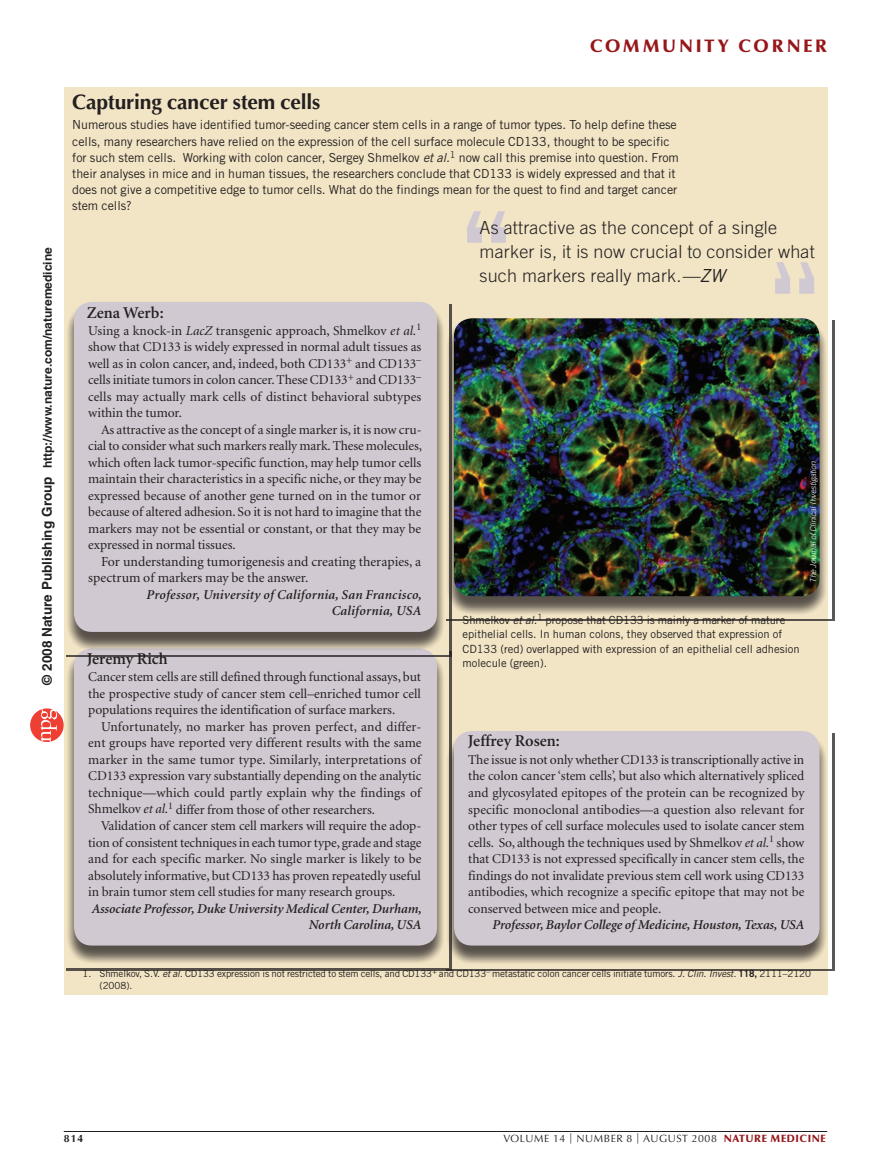
<style>
.page{position:relative;width:891px;height:1175px;background:#fff}
.page>*{position:absolute;margin:0;border:0;box-sizing:border-box;transform-origin:0 0}
.t1{font:108px "Trade Gothic Bold Two";color:#d1c9d1}
.t2{font:700 21px "Optima";letter-spacing:-.01em;color:#231f20}
.t3{font:300 18px/24px "Trade Gothic";letter-spacing:.01em;color:#231f20}
.t4{font:900 18px "Optima";letter-spacing:.15em;color:#961619}
.t5{font:600 16.5px "Minion";color:#231f20}
.t6{font:13.8px/16.5px "Minion";color:#231f20}
.t7{font:13.5px/16.5px "Minion";letter-spacing:-.005em;color:#231f20;text-align:justify}
.t8{font:italic 600 13.5px/16.5px "Minion";letter-spacing:-.005em;color:#231f20;text-align:right}
.t9{font:italic 600 13.5px/16.5px "Minion";letter-spacing:.015em;color:#231f20;text-align:right}
.t10{font:12.45px/16.2px "Trade Gothic";letter-spacing:-.005em;color:#231f20}
.t11{font:700 12px "Helvetica";color:#231f1f}
.t12{font:11.25px/14.2px "Trade Gothic";letter-spacing:-.005em;color:#231f20}
.t13{font:10.5px "Optima";letter-spacing:.05em;color:#231f20}
.t14{font:700 10.5px "Optima";color:#231f20}
.t15{font:9.75px/12px "Trade Gothic";letter-spacing:-.01em;color:#231f20}
.t16{font:italic 300 8.25px "Trade Gothic";color:#fff}
.s1{font-size:13.5px}
.s2{font-family:"Helvetica Bold 2";font-weight:400;font-size:13.5px}
.s3{font-style:italic}
.s4{font-weight:400;font-style:italic}
.s5{font-weight:700}
.s6{font-weight:900;color:#961619}
</style>
<div class="page">
<div style="left:64px;top:87px;width:763px;height:908px;background:#f2e5c5"></div>
<div style="left:66px;top:650px;width:385px;height:320px;background:#231f20;opacity:.75"></div>
<div style="left:74px;top:648px;width:363px;height:297px;background:#d1c9d1;border-radius:18px"></div>
<div style="left:66px;top:304px;width:385px;height:353px;background:#231f20;opacity:.75"></div>
<div style="left:74px;top:302px;width:363px;height:330px;background:#d1c9d1;border-radius:18px"></div>
<div style="left:446px;top:320px;width:389px;height:301px;background:#231f20;opacity:.75"></div>
<img style="left:454px;top:318px;width:366px;height:278px">
<div style="left:446px;top:733px;width:389px;height:238px;background:#231f20;opacity:.75"></div>
<div style="left:454px;top:731px;width:366px;height:214px;background:#d1c9d1;border-radius:18px"></div>
<hr style="left:64px;top:1131px;width:763px;height:1px;background:#231f20">
<svg style="left:30px;top:708px;width:34px;height:34px"></svg>
<p class="t11" style="left:40px;top:685px;width:439px;rotate:-90deg"><span class="s1">© 200</span><span class="s2">8</span> <span class="s1">Nature Publishing Group</span> http://www.nature.com/naturemedicine</p>
<h3 class="t4" style="left:590px;top:35px;width:239px">COMMUNITY CORNER</h3>
<h2 class="t2" style="left:72px;top:90px;width:250px">Capturing cancer stem cells</h2>
<p class="t10" style="left:72px;top:117px;width:608px">Numerous studies have identified tumor-seeding cancer stem cells in a range of tumor types. To help define these cells, many researchers have relied on the expression of the cell surface molecule CD133, thought to be specific for such stem cells. Working with colon cancer, Sergey Shmelkov <span class="s3">et al.</span><sup>1</sup> now call this premise into question. From their analyses in mice and in human tissues, the researchers conclude that CD133 is widely expressed and that it does not give a competitive edge to tumor cells. What do the findings mean for the quest to find and target cancer stem cells?</p>
<h1 class="t1" style="left:463px;top:185px;width:49px">“</h1>
<h3 class="t3" style="left:480px;top:215px;width:337px">As attractive as the concept of a single marker is, it is now crucial to consider what such markers really mark.<span class="s4">—ZW</span></h3>
<p class="t5" style="left:87px;top:304px;width:78px">Zena Werb:</p>
<p class="t7" style="left:88px;top:323px;width:335px">Using a knock-in <span class="s3">LacZ</span> transgenic approach, Shmelkov <span class="s3">et al.</span><sup>1 </sup>show that CD133 is widely expressed in normal adult tissues as well as in colon cancer, and, indeed, both CD133<sup>+</sup> and CD133<sup>– </sup>cells initiate tumors in colon cancer. These CD133<sup>+</sup> and CD133<sup>– </sup>cells may actually mark cells of distinct behavioral subtypes within the tumor.</p>
<p class="t7" style="left:88px;top:422px;width:335px;text-indent:13px">As attractive as the concept of a single marker is, it is now cru&shy;cial to consider what such markers really mark. These molecules, which often lack tumor-specific function, may help tumor cells maintain their characteristics in a specific niche, or they may be expressed because of another gene turned on in the tumor or because of altered adhesion. So it is not hard to imagine that the markers may not be essential or constant, or that they may be expressed in normal tissues.</p>
<p class="t6" style="left:88px;top:554px;width:334px;text-indent:13px">For understanding tumorigenesis and creating therapies, a spectrum of markers may be the answer.</p>
<p class="t9" style="left:147px;top:587px;width:277px">Professor, University of California, San Francisco,<br>California, USA</p>
<p class="t5" style="left:87px;top:650px;width:82px">Jeremy Rich</p>
<p class="t7" style="left:88px;top:669px;width:334px">Cancer stem cells are still defined through functional assays, but the prospective study of cancer stem cell–enriched tumor cell populations requires the identification of surface markers.</p>
<p class="t7" style="left:88px;top:719px;width:335px;text-indent:13px">Unfortunately, no marker has proven perfect, and differ&shy;ent groups have reported very different results with the same marker in the same tumor type. Similarly, interpretations of CD133 expression vary substantially depending on the analytic technique—which could partly explain why the findings of Shmelkov <span class="s3">et al.</span><sup>1</sup> differ from those of other researchers.</p>
<p class="t7" style="left:88px;top:818px;width:335px;text-indent:13px">Validation of cancer stem cell markers will require the adop&shy;tion of consistent techniques in each tumor type, grade and stage and for each specific marker. No single marker is likely to be absolutely informative, but CD133 has proven repeatedly useful in brain tumor stem cell studies for many research groups.</p>
<p class="t8" style="left:92px;top:900px;width:331px">Associate Professor, Duke University Medical Center, Durham,<br>North Carolina, USA</p>
<p class="t16" style="left:808px;top:583px;width:123px;rotate:-90deg">The Journal of Clinical Investigation</p>
<p class="t12" style="left:463px;top:613px;width:339px">Shmelkov <span class="s3">et al.</span><sup>1</sup> propose that CD133 is mainly a marker of mature epithelial cells. In human colons, they observed that expression of CD133 (red) overlapped with expression of an epithelial cell adhesion molecule (green).</p>
<p class="t5" style="left:468px;top:732px;width:94px">Jeffrey Rosen:</p>
<p class="t7" style="left:468px;top:752px;width:338px">The issue is not only whether CD133 is transcriptionally active in the colon cancer ‘stem cells’, but also which alternatively spliced and glycosylated epitopes of the protein can be recognized by specific monoclonal antibodies—a question also relevant for other types of cell surface molecules used to isolate cancer stem cells. So, although the techniques used by Shmelkov <span class="s3">et al.</span><sup>1</sup> show that CD133 is not expressed specifically in cancer stem cells, the findings do not invalidate previous stem cell work using CD133 antibodies, which recognize a specific epitope that may not be conserved between mice and people.</p>
<p class="t8" style="left:492px;top:917px;width:314px">Professor, Baylor College of Medicine, Houston, Texas, USA</p>
<p class="t15" style="left:100px;top:967px;width:713px;text-indent:-17px">1. Shmelkov, S.V. <span class="s3">et al.</span> CD133 expression is not restricted to stem cells, and CD133<sup>+</sup> and CD133<sup>–</sup> metastatic colon cancer cells initiate tumors. <span class="s3">J. Clin. Invest.</span> <span class="s5">118,</span> 2111–2120 (2008).</p>
<p class="t14" style="left:64px;top:1132px;width:21px">814</p>
<p class="t13" style="left:503px;top:1132px;width:324px">VOLUME 14 | NUMBER 8 | AUGUST 2008 <span class="s6">NATURE MEDICINE</span></p>
</div>
